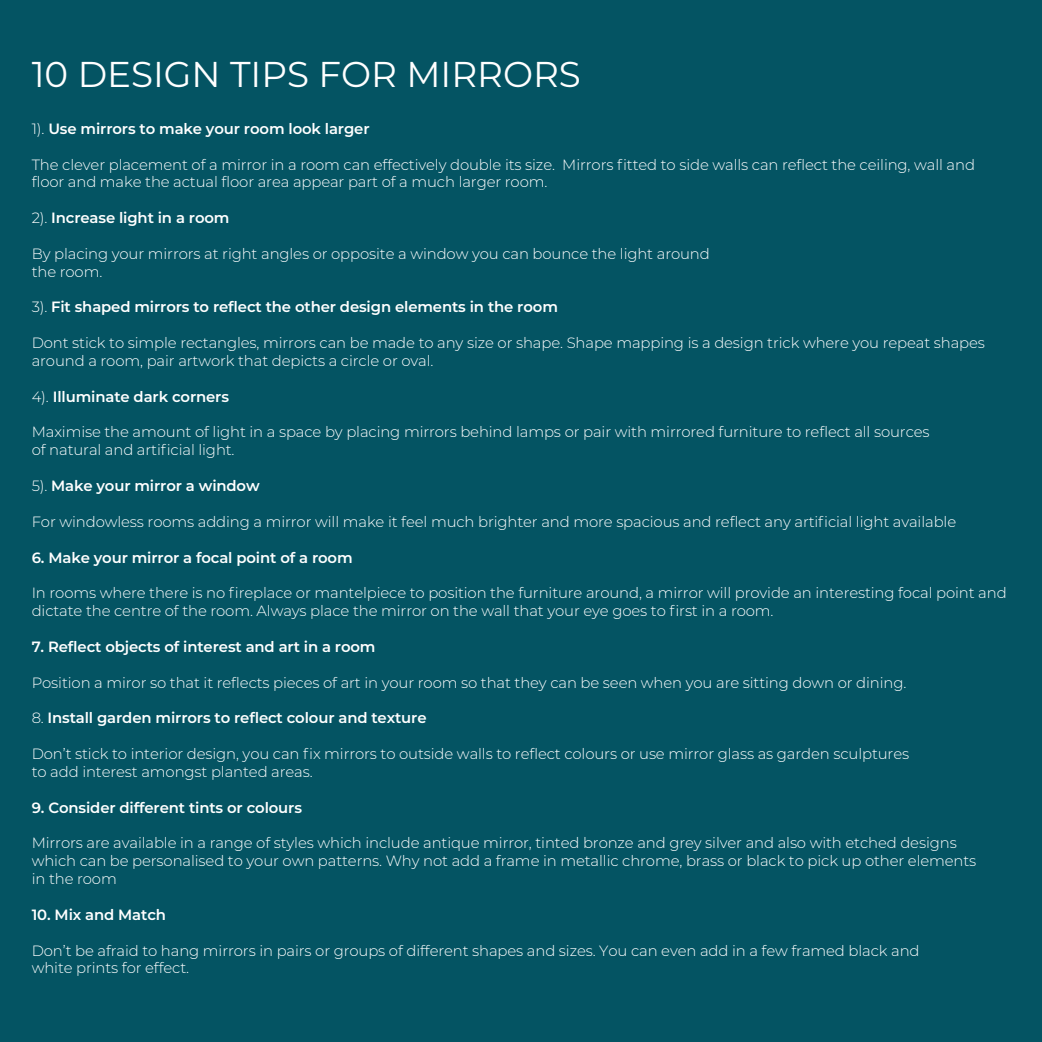
<style>
.page{position:relative;width:1042px;height:1042px;background:#045463}
.page>*{position:absolute;margin:0;border:0;box-sizing:border-box;transform-origin:0 0}
.t1{font:35.88px "Montserrat";color:#fff}
.t2{font:300 14.88px/17.8px "Montserrat";letter-spacing:-.01em;color:#fff}
.t3{font:600 14.88px "Montserrat";letter-spacing:-.01em;color:#fff}
.s1{font-weight:300}
</style>
<div class="page">
<h1 class="t1" style="left:32px;top:49px;width:551px">10 DESIGN TIPS FOR MIRRORS</h1>
<p class="t3" style="left:32px;top:118px;width:339px"><span class="s1">1).</span> Use mirrors to make your room look larger</p>
<p class="t2" style="left:32px;top:155px;width:945px">The clever placement of a mirror in a room can effectively double its size. Mirrors fitted to side walls can reflect the ceiling, wall and floor and make the actual floor area appear part of a much larger room.</p>
<p class="t3" style="left:32px;top:207px;width:199px"><span class="s1">2).</span> Increase light in a room</p>
<p class="t2" style="left:32px;top:244px;width:679px">By placing your mirrors at right angles or opposite a window you can bounce the light around the room.</p>
<p class="t3" style="left:32px;top:297px;width:528px"><span class="s1">3).</span> Fit shaped mirrors to reflect the other design elements in the room</p>
<p class="t2" style="left:32px;top:333px;width:955px">Dont stick to simple rectangles, mirrors can be made to any size or shape. Shape mapping is a design trick where you repeat shapes around a room, pair artwork that depicts a circle or oval.</p>
<p class="t3" style="left:32px;top:386px;width:199px"><span class="s1">4).</span> Illuminate dark corners</p>
<p class="t2" style="left:32px;top:423px;width:899px">Maximise the amount of light in a space by placing mirrors behind lamps or pair with mirrored furniture to reflect all sources of natural and artificial light.</p>
<p class="t3" style="left:32px;top:475px;width:229px"><span class="s1">5).</span> Make your mirror a window</p>
<p class="t2" style="left:32px;top:512px;width:926px">For windowless rooms adding a mirror will make it feel much brighter and more spacious and reflect any artificial light available</p>
<p class="t3" style="left:32px;top:547px;width:322px">6. Make your mirror a focal point of a room</p>
<p class="t2" style="left:32px;top:583px;width:976px">In rooms where there is no fireplace or mantelpiece to position the furniture around, a mirror will provide an interesting focal point and dictate the centre of the room. Always place the mirror on the wall that your eye goes to first in a room.</p>
<p class="t3" style="left:32px;top:636px;width:345px">7. Reflect objects of interest and art in a room</p>
<p class="t2" style="left:32px;top:673px;width:876px">Position a miror so that it reflects pieces of art in your room so that they can be seen when you are sitting down or dining.</p>
<p class="t3" style="left:32px;top:707px;width:396px"><span class="s1">8.</span> Install garden mirrors to reflect colour and texture</p>
<p class="t2" style="left:32px;top:744px;width:879px">Don’t stick to interior design, you can fix mirrors to outside walls to reflect colours or use mirror glass as garden sculptures to add interest amongst planted areas.</p>
<p class="t3" style="left:32px;top:797px;width:272px">9. Consider different tints or colours</p>
<p class="t2" style="left:32px;top:833px;width:946px">Mirrors are available in a range of styles which include antique mirror, tinted bronze and grey silver and also with etched designs which can be personalised to your own patterns. Why not add a frame in metallic chrome, brass or black to pick up other elements in the room</p>
<p class="t3" style="left:32px;top:904px;width:136px">10. Mix and Match</p>
<p class="t2" style="left:32px;top:941px;width:889px">Don’t be afraid to hang mirrors in pairs or groups of different shapes and sizes. You can even add in a few framed black and white prints for effect.</p>
</div>
